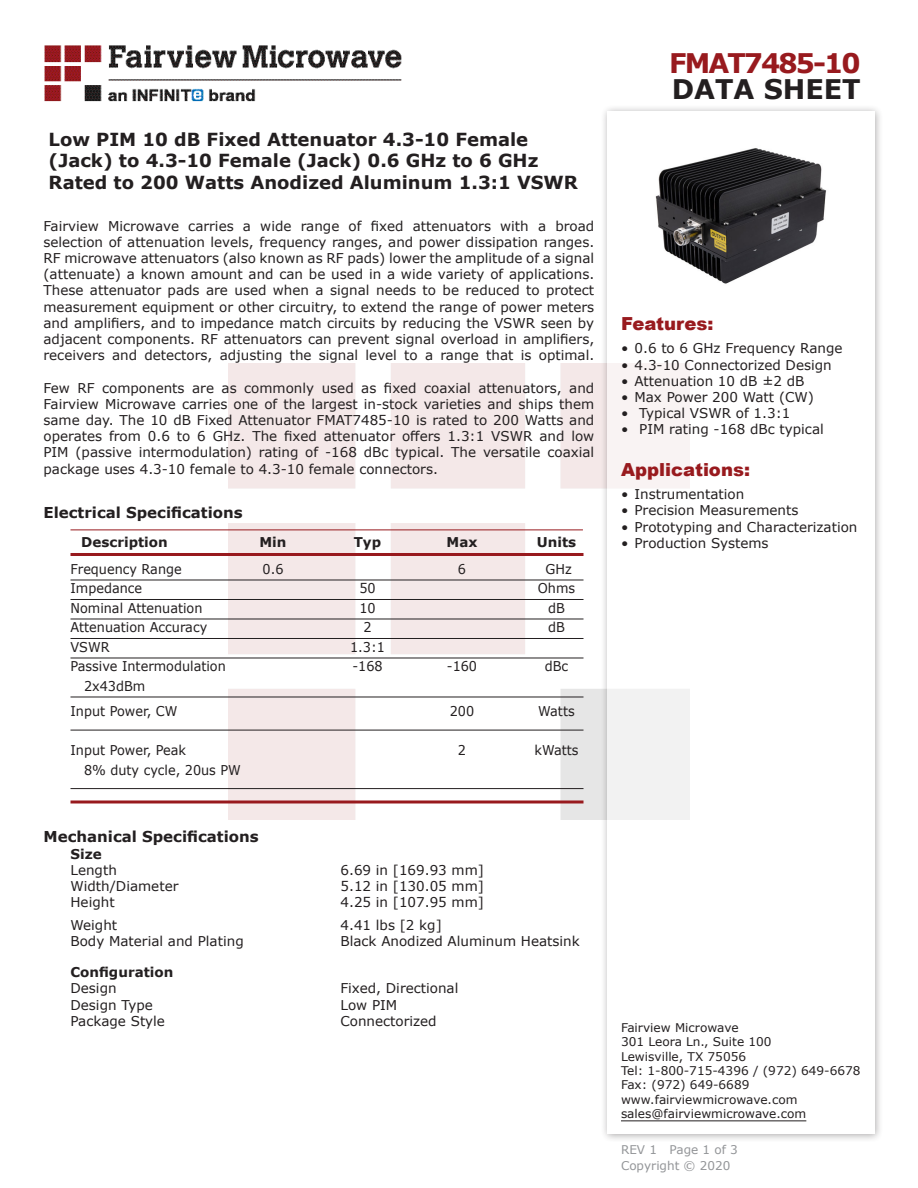
<style>
.page{position:relative;width:918px;height:1188px;background:#fff}
.page>*{position:absolute;margin:0;border:0;box-sizing:border-box;transform-origin:0 0}
.FM{font:700 27px "Verdana";letter-spacing:-.07em;color:#981a1e}
.t1{font:700 27px "Verdana";color:#231f20}
.Web_Description_Para{font:700 18px/21.6px "Verdana";color:#231f20}
.Applications_Header{font:900 18px "Arial";color:#981a1e}
.Head1{font:700 15px "Verdana";color:#231f20}
.MarketingDescription{font:13.5px/16.2px "Verdana";color:#231f20;text-align:justify}
.Specs_Para{font:13.5px "Verdana";color:#231f20}
.Table-Body{font:13.5px "Verdana";color:#231f20;scale:.95 1}
.Table-Header{font:700 13.5px "Verdana";color:#231f20}
.Head2{font:700 13.5px "Verdana";color:#231f20}
.Head2_after_Head1{font:700 13.5px "Verdana";color:#231f20}
.FM_Info{font:12px "Verdana";color:#231f20}
.REV_Info{font:12px "Verdana";color:#939598}
</style>
<div class="page">
<img style="left:228px;top:364px;width:372px;height:456px">
<img style="left:44px;top:45px;width:358px;height:57px">
<div style="left:600px;top:104px;width:284px;height:1039px;background:#231f20;opacity:.75"></div>
<div style="left:608px;top:111px;width:267px;height:1023px;background:#fff"></div>
<hr style="left:70px;top:530px;width:513px;height:1px;background:#981a1e">
<hr style="left:70px;top:553px;width:514px;height:3px;background:#981a1e">
<hr style="left:70px;top:580px;width:514px;height:1px;background:#231f20">
<hr style="left:70px;top:599px;width:514px;height:1px;background:#231f20">
<hr style="left:70px;top:619px;width:514px;height:1px;background:#231f20">
<hr style="left:70px;top:638px;width:514px;height:1px;background:#231f20">
<hr style="left:70px;top:658px;width:514px;height:1px;background:#231f20">
<hr style="left:70px;top:697px;width:514px;height:1px;background:#231f20">
<hr style="left:70px;top:730px;width:514px;height:1px;background:#231f20">
<hr style="left:70px;top:788px;width:514px;height:1px;background:#231f20">
<hr style="left:70px;top:800px;width:514px;height:3px;background:#981a1e">
<hr style="left:621px;top:1120px;width:185px;height:1px;background:#231f20">
<img style="left:655px;top:148px;width:172px;height:136px">
<p class="Web_Description_Para" style="left:49px;top:128px;width:531px">Low PIM 10 dB Fixed Attenuator 4.3-10 Female (Jack) to 4.3-10 Female (Jack) 0.6 GHz to 6 GHz<br>Rated to 200 Watts Anodized Aluminum 1.3:1 VSWR</p>
<p class="MarketingDescription" style="left:44px;top:217px;width:552px">Fairview Microwave carries a wide range of fixed attenuators with a broad selection of attenuation levels, frequency ranges, and power dissipation ranges.<br>RF microwave attenuators (also known as RF pads) lower the amplitude of a signal (attenuate) a known amount and can be used in a wide variety of applications.<br>These attenuator pads are used when a signal needs to be reduced to protect measurement equipment or other circuitry, to extend the range of power meters and amplifiers, and to impedance match circuits by reducing the VSWR seen by adjacent components. RF attenuators can prevent signal overload in amplifiers, receivers and detectors, adjusting the signal level to a range that is optimal.</p>
<p class="MarketingDescription" style="left:44px;top:379px;width:552px">Few RF components are as commonly used as fixed coaxial attenuators, and Fairview Microwave carries one of the largest in-stock varieties and ships them same day. The 10 dB Fixed Attenuator FMAT7485-10 is rated to 200 Watts and operates from 0.6 to 6 GHz. The fixed attenuator offers 1.3:1 VSWR and low PIM (passive intermodulation) rating of -168 dBc typical. The versatile coaxial package uses 4.3-10 female to 4.3-10 female connectors.</p>
<p class="Head1" style="left:44px;top:502px;width:201px">Electrical Specifications</p>
<p class="Table-Header" style="left:81px;top:533px;width:88px">Description</p>
<p class="Table-Header" style="left:259px;top:533px;width:29px">Min</p>
<p class="Table-Header" style="left:354px;top:533px;width:29px">Typ</p>
<p class="Table-Header" style="left:447px;top:533px;width:32px">Max</p>
<p class="Table-Header" style="left:537px;top:533px;width:41px">Units</p>
<p class="Table-Body" style="left:70px;top:560px;width:119px">Frequency Range</p>
<p class="Table-Body" style="left:263px;top:560px;width:24px">0.6</p>
<p class="Table-Body" style="left:458px;top:560px;width:10px">6</p>
<p class="Table-Body" style="left:546px;top:560px;width:29px">GHz</p>
<p class="Table-Body" style="left:70px;top:579px;width:77px">Impedance</p>
<p class="Table-Body" style="left:359px;top:579px;width:19px">50</p>
<p class="Table-Body" style="left:538px;top:579px;width:41px">Ohms</p>
<p class="Table-Body" style="left:70px;top:599px;width:140px">Nominal Attenuation</p>
<p class="Table-Body" style="left:359px;top:599px;width:19px">10</p>
<p class="Table-Body" style="left:548px;top:599px;width:19px">dB</p>
<p class="Table-Body" style="left:70px;top:618px;width:145px">Attenuation Accuracy</p>
<p class="Table-Body" style="left:363px;top:618px;width:10px">2</p>
<p class="Table-Body" style="left:548px;top:618px;width:19px">dB</p>
<p class="Table-Body" style="left:70px;top:638px;width:43px">VSWR</p>
<p class="Table-Body" style="left:350px;top:638px;width:38px">1.3:1</p>
<p class="Table-Body" style="left:70px;top:657px;width:165px">Passive Intermodulation</p>
<p class="Table-Body" style="left:352px;top:657px;width:33px">-168</p>
<p class="Table-Body" style="left:447px;top:657px;width:33px">-160</p>
<p class="Table-Body" style="left:545px;top:657px;width:26px">dBc</p>
<p class="Table-Body" style="left:84px;top:677px;width:66px">2x43dBm</p>
<p class="Table-Body" style="left:70px;top:702px;width:114px">Input Power, CW</p>
<p class="Table-Body" style="left:450px;top:702px;width:27px">200</p>
<p class="Table-Body" style="left:538px;top:702px;width:40px">Watts</p>
<p class="Table-Body" style="left:70px;top:741px;width:123px">Input Power, Peak</p>
<p class="Table-Body" style="left:458px;top:741px;width:10px">2</p>
<p class="Table-Body" style="left:534px;top:741px;width:48px">kWatts</p>
<p class="Table-Body" style="left:84px;top:761px;width:167px">8% duty cycle, 20us PW</p>
<p class="Head1" style="left:44px;top:826px;width:217px">Mechanical Specifications</p>
<p class="Head2_after_Head1" style="left:70px;top:844px;width:33px">Size</p>
<p class="Specs_Para" style="left:70px;top:861px;width:48px">Length</p>
<p class="Specs_Para" style="left:340px;top:861px;width:145px">6.69 in [169.93 mm]</p>
<p class="Specs_Para" style="left:70px;top:877px;width:109px">Width/Diameter</p>
<p class="Specs_Para" style="left:340px;top:877px;width:145px">5.12 in [130.05 mm]</p>
<p class="Specs_Para" style="left:70px;top:893px;width:46px">Height</p>
<p class="Specs_Para" style="left:340px;top:893px;width:145px">4.25 in [107.95 mm]</p>
<p class="Specs_Para" style="left:70px;top:916px;width:48px">Weight</p>
<p class="Specs_Para" style="left:340px;top:916px;width:103px">4.41 lbs [2 kg]</p>
<p class="Specs_Para" style="left:70px;top:932px;width:175px">Body Material and Plating</p>
<p class="Specs_Para" style="left:340px;top:932px;width:241px">Black Anodized Aluminum Heatsink</p>
<p class="Head2" style="left:70px;top:963px;width:104px">Configuration</p>
<p class="Specs_Para" style="left:70px;top:979px;width:48px">Design</p>
<p class="Specs_Para" style="left:340px;top:979px;width:119px">Fixed, Directional</p>
<p class="Specs_Para" style="left:70px;top:995px;width:84px">Design Type</p>
<p class="Specs_Para" style="left:340px;top:995px;width:58px">Low PIM</p>
<p class="Specs_Para" style="left:70px;top:1012px;width:96px">Package Style</p>
<p class="Specs_Para" style="left:340px;top:1012px;width:98px">Connectorized</p>
<p class="FM" style="left:669px;top:44px;width:193px">FMAT7485-10</p>
<p class="t1" style="left:672px;top:70px;width:191px">DATA SHEET</p>
<p class="Applications_Header" style="left:621px;top:311px;width:94px">Features:</p>
<p class="MarketingDescription" style="left:621px;top:340px;width:223px">• 0.6 to 6 GHz Frequency Range</p>
<p class="MarketingDescription" style="left:621px;top:356px;width:212px">• 4.3-10 Connectorized Design</p>
<p class="MarketingDescription" style="left:621px;top:373px;width:185px">• Attenuation 10 dB ±2 dB</p>
<p class="MarketingDescription" style="left:621px;top:389px;width:195px">• Max Power 200 Watt (CW)</p>
<p class="MarketingDescription" style="left:621px;top:405px;width:171px">• Typical VSWR of 1.3:1</p>
<p class="MarketingDescription" style="left:621px;top:421px;width:204px">• PIM rating -168 dBc typical</p>
<p class="Applications_Header" style="left:621px;top:457px;width:131px">Applications:</p>
<p class="MarketingDescription" style="left:621px;top:486px;width:125px">• Instrumentation</p>
<p class="MarketingDescription" style="left:621px;top:502px;width:179px">• Precision Measurements</p>
<p class="MarketingDescription" style="left:621px;top:518px;width:238px">• Prototyping and Characterization</p>
<p class="MarketingDescription" style="left:621px;top:535px;width:149px">• Production Systems</p>
<p class="FM_Info" style="left:621px;top:1019px;width:119px">Fairview Microwave</p>
<p class="FM_Info" style="left:621px;top:1034px;width:152px">301 Leora Ln., Suite 100</p>
<p class="FM_Info" style="left:621px;top:1048px;width:127px">Lewisville, TX 75056</p>
<p class="FM_Info" style="left:621px;top:1062px;width:241px">Tel: 1-800-715-4396 / (972) 649-6678</p>
<p class="FM_Info" style="left:621px;top:1077px;width:130px">Fax: (972) 649-6689</p>
<p class="FM_Info" style="left:621px;top:1091px;width:178px">www.fairviewmicrowave.com</p>
<p class="FM_Info" style="left:621px;top:1106px;width:187px">sales@fairviewmicrowave.com</p>
<p class="REV_Info" style="left:621px;top:1141px;width:118px">REV 1 Page 1 of 3</p>
<p class="REV_Info" style="left:621px;top:1157px;width:111px">Copyright © 2020</p>
</div>
